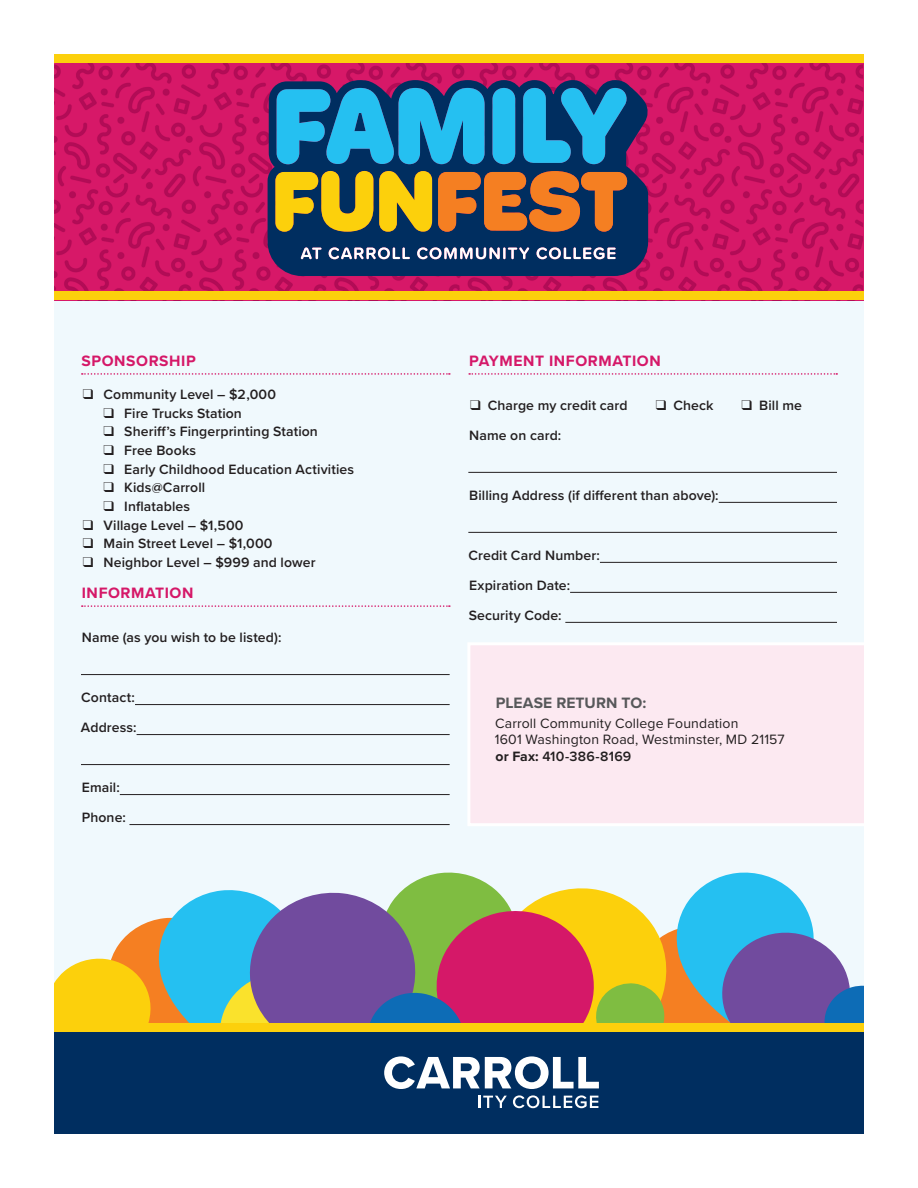
<style>
.page{position:relative;width:918px;height:1188px;background:#fff}
.page>*{position:absolute;margin:0;border:0;box-sizing:border-box;transform-origin:0 0}
.t1{font:700 15.6px "Proxima Nova";letter-spacing:.04em;color:#d51868}
.t2{font:700 15.6px "Proxima Nova";letter-spacing:.01em;color:#57585a}
.t3{font:600 14.1px/30px "Proxima Nova";letter-spacing:.01em;color:#231f20}
.t4{font:14.1px/16.5px "Proxima Nova";letter-spacing:.01em;color:#231f20}
.s1{font-weight:700}
.s2{font-weight:600}
</style>
<div class="page">
<div style="left:54px;top:300px;width:810px;height:834px;background:#f0f9fd"></div>
<hr style="left:565px;top:622px;width:272px;height:1px;background:#231f20">
<hr style="left:570px;top:592px;width:267px;height:1px;background:#231f20">
<hr style="left:600px;top:562px;width:237px;height:1px;background:#231f20">
<hr style="left:468px;top:532px;width:369px;height:1px;background:#231f20">
<hr style="left:719px;top:502px;width:118px;height:1px;background:#231f20">
<hr style="left:468px;top:472px;width:369px;height:1px;background:#231f20">
<svg style="left:469px;top:373px;width:368px;height:2px"></svg>
<svg style="left:82px;top:605px;width:368px;height:2px"></svg>
<svg style="left:82px;top:373px;width:368px;height:2px"></svg>
<img style="left:54px;top:63px;width:810px;height:229px">
<div style="left:54px;top:54px;width:810px;height:9px;background:#fcd00c"></div>
<div style="left:54px;top:292px;width:810px;height:8px;background:#fcd00c"></div>
<svg style="left:268px;top:80px;width:381px;height:196px;background:#1c2b61"></svg>
<svg style="left:277px;top:88px;width:208px;height:76px;background:#1e94c6"></svg>
<div style="left:492px;top:88px;width:23px;height:76px;background:#25c0f1;border-radius:11px"></div>
<svg style="left:519px;top:88px;width:110px;height:77px;background:#187eb0"></svg>
<svg style="left:275px;top:171px;width:98px;height:61px;background:#a89828"></svg>
<svg style="left:379px;top:171px;width:53px;height:61px;background:#c4aa1f"></svg>
<svg style="left:438px;top:171px;width:189px;height:61px;background:#a16237"></svg>
<svg style="left:301px;top:247px;width:21px;height:12px"></svg>
<svg style="left:329px;top:247px;width:81px;height:12px"></svg>
<svg style="left:417px;top:247px;width:112px;height:12px"></svg>
<svg style="left:537px;top:247px;width:79px;height:12px"></svg>
<hr style="left:81px;top:674px;width:369px;height:1px;background:#231f20">
<hr style="left:135px;top:704px;width:315px;height:1px;background:#231f20">
<hr style="left:137px;top:734px;width:313px;height:1px;background:#231f20">
<hr style="left:81px;top:764px;width:369px;height:1px;background:#231f20">
<hr style="left:120px;top:794px;width:330px;height:1px;background:#231f20">
<hr style="left:129px;top:824px;width:321px;height:1px;background:#231f20">
<div style="left:468px;top:644px;width:396px;height:181px;background:#fce9f1"></div>
<div style="left:54px;top:1031px;width:810px;height:103px;background:#002e60"></div>
<div style="left:467px;top:642px;width:423px;height:184px;border:3px solid #fff"></div>
<svg style="left:54px;top:872px;width:810px;height:237px"></svg>
<div style="left:54px;top:1023px;width:810px;height:8px;background:#fcd00c"></div>
<h5 class="t1" style="left:81px;top:349px;width:116px">SPONSORSHIP</h5>
<p class="t3" style="left:83px;top:379px;width:195px">❑ Community Level – $2,000</p>
<p class="t3" style="left:104px;top:397px;width:140px">❑ Fire Trucks Station</p>
<p class="t3" style="left:103px;top:416px;width:216px">❑ Sherif’s Fingerprinting Station</p>
<p class="t3" style="left:103px;top:435px;width:94px">❑ Free Books</p>
<p class="t3" style="left:103px;top:454px;width:252px">❑ Early Childhood Education Activities</p>
<p class="t3" style="left:103px;top:472px;width:103px">❑ Kids@Carroll</p>
<p class="t3" style="left:103px;top:491px;width:88px">❑ Infatables</p>
<p class="t3" style="left:83px;top:510px;width:162px">❑ Village Level – $1,500</p>
<p class="t3" style="left:83px;top:528px;width:191px">❑ Main Street Level – $1,000</p>
<p class="t3" style="left:83px;top:547px;width:234px">❑ Neighbor Level – $999 and lower</p>
<h5 class="t1" style="left:82px;top:582px;width:113px">INFORMATION</h5>
<p class="t3" style="left:82px;top:622px;width:201px">Name (as you wish to be listed):</p>
<p class="t3" style="left:81px;top:682px;width:57px">Contact:<br>Address:</p>
<p class="t3" style="left:82px;top:772px;width:46px">Email:<br>Phone:</p>
<h5 class="t1" style="left:469px;top:349px;width:193px">PAYMENT INFORMATION</h5>
<p class="t3" style="left:470px;top:390px;width:159px">❑ Charge my credit card</p>
<p class="t3" style="left:656px;top:390px;width:59px">❑ Check</p>
<p class="t3" style="left:742px;top:390px;width:62px">❑ Bill me</p>
<p class="t3" style="left:469px;top:420px;width:94px">Name on card:</p>
<p class="t3" style="left:469px;top:480px;width:251px">Billing Address (if diferent than above):</p>
<p class="t3" style="left:469px;top:540px;width:133px">Credit Card Number:</p>
<p class="t3" style="left:469px;top:570px;width:103px">Expiration Date:<br>Security Code:</p>
<p class="t2" style="left:496px;top:691px;width:152px">PLEASE RETURN TO:</p>
<p class="t4" style="left:495px;top:714px;width:292px">Carroll Community College Foundation<br>1601 Washington Road, Westminster, MD 21157 <span class="s1">or Fax:</span> <span class="s2">410-386-8169</span></p>
</div>
